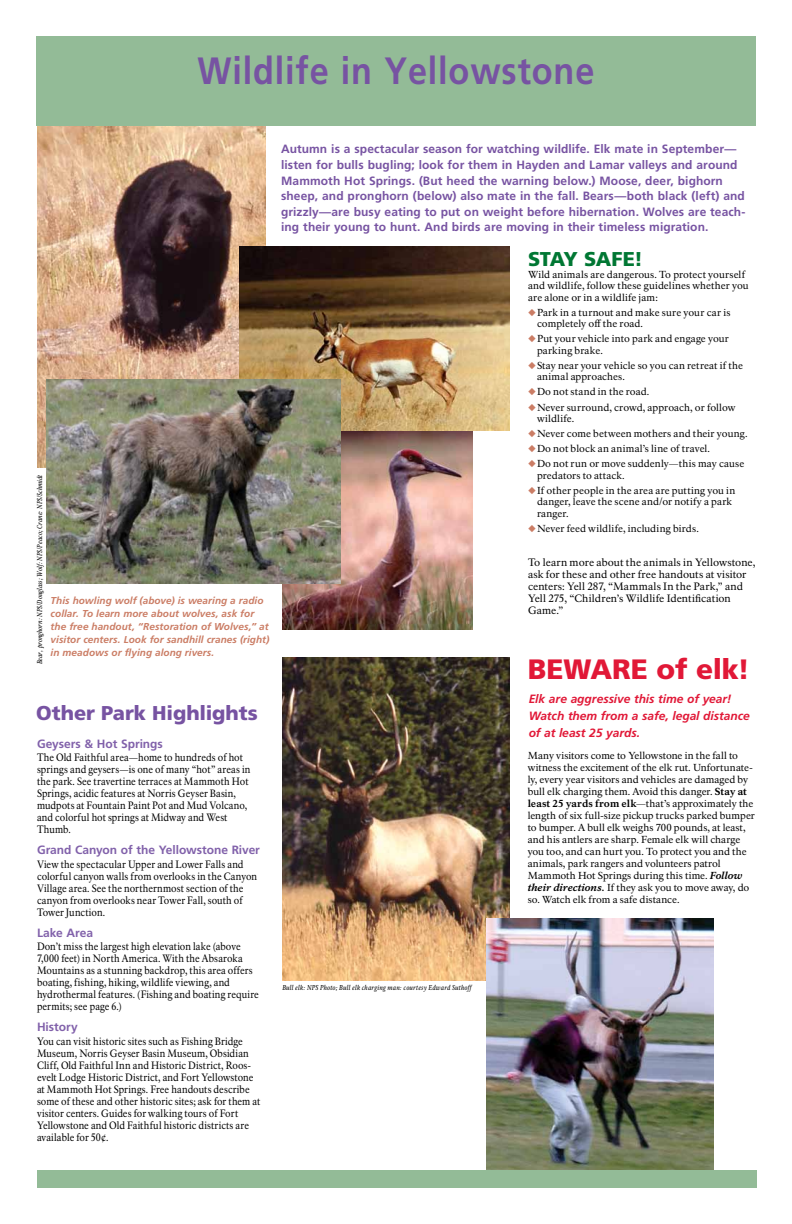
<style>
.page{position:relative;width:792px;height:1224px;background:#fff}
.page>*{position:absolute;margin:0;border:0;box-sizing:border-box;transform-origin:0 0}
.t1{font:700 38px "Frutiger LT Std";letter-spacing:.025em;color:#7753a2;scale:.9 1}
.t2{font:900 28px "Frutiger LT Std";letter-spacing:-.01em;color:#e11837}
.t3{font:900 20px "Frutiger LT Std";letter-spacing:-.005em;color:#7753a2}
.t4{font:900 20px "Frutiger LT Std";color:#073}
.t5{font:700 12px/15.5px "Frutiger LT Std";letter-spacing:.005em;color:#7753a2}
.t6{font:italic 700 12px/17px "Frutiger LT Std";letter-spacing:-.005em;color:#e11837}
.t7{font:700 12px "Frutiger LT Std";letter-spacing:-.005em;color:#8161aa}
.t8{font:10.5px/12px "NPS Rawlinson OT";letter-spacing:.01em;color:#000;scale:.9 1}
.t9{font:10.5px/12px "NPS Rawlinson OT";letter-spacing:.01em;color:#000}
.t10{font:10px/12px "NPS Rawlinson OT";letter-spacing:.005em;color:#000}
.t11{font:italic 700 10px/13px "Frutiger LT Std";letter-spacing:.005em;color:#cb7d65}
.t12{font:italic 7px "NPS Rawlinson OT Cond";letter-spacing:.015em;color:#000}
.s1{color:#cb7d65}
.s2{font-weight:800}
.s3{font-weight:800;font-style:italic}
</style>
<div class="page">
<img style="left:282px;top:657px;width:227px;height:324px">
<img style="left:486px;top:919px;width:228px;height:251px">
<img style="left:37px;top:126px;width:228px;height:342px">
<div style="left:36px;top:36px;width:720px;height:90px;background:#93bb97"></div>
<img style="left:282px;top:431px;width:190px;height:199px">
<img style="left:239px;top:247px;width:270px;height:184px">
<img style="left:46px;top:379px;width:294px;height:205px">
<div style="left:37px;top:1170px;width:720px;height:18px;background:#93bb97"></div>
<h1 class="t1" style="left:197px;top:48px;width:443px">Wildlife in Yellowstone</h1>
<p class="t12" style="left:36px;top:664px;width:191px;rotate:-90deg">Bear, pronghorn: NPS/Douglass; Wolf: NPS/Peaco; Crane: NPS/Schmidt</p>
<p class="t11" style="left:51px;top:594px;width:220px">This howling wolf (above) is wearing a radio collar. To learn more about wolves, ask for the free handout, “Restoration of Wolves,” at visitor centers. Look for sandhill cranes (right) in meadows or flying along rivers.</p>
<h3 class="t3" style="left:36px;top:700px;width:223px">Other Park Highlights</h3>
<p class="t7" style="left:37px;top:737px;width:127px">Geysers &amp; Hot Springs</p>
<p class="t8" style="left:37px;top:752px;width:239px">The Old Faithful area—home to hundreds of hot springs and geysers—is one of many “hot” areas in the park. See travertine terraces at Mammoth Hot Springs, acidic features at Norris Geyser Basin, mudpots at Fountain Paint Pot and Mud Volcano, and colorful hot springs at Midway and West Thumb.</p>
<p class="t7" style="left:37px;top:843px;width:224px">Grand Canyon of the Yellowstone River</p>
<p class="t8" style="left:37px;top:858px;width:246px">View the spectacular Upper and Lower Falls and colorful canyon walls from overlooks in the Canyon Village area. See the northernmost section of the canyon from overlooks near Tower Fall, south of Tower Junction.</p>
<p class="t7" style="left:37px;top:926px;width:58px">Lake Area</p>
<p class="t8" style="left:37px;top:941px;width:248px">Don’t miss the largest high elevation lake (above 7,000 feet) in North America. With the Absaroka Mountains as a stunning backdrop, this area offers boating, fishing, hiking, wildlife viewing, and hydrothermal features. (Fishing and boating require permits; see page 6.)</p>
<p class="t7" style="left:37px;top:1020px;width:42px">History</p>
<p class="t8" style="left:37px;top:1035px;width:250px">You can visit historic sites such as Fishing Bridge Museum, Norris Geyser Basin Museum, Obsidian Cliff, Old Faithful Inn and Historic District, Roos&shy;evelt Lodge Historic District, and Fort Yellowstone at Mammoth Hot Springs. Free handouts describe some of these and other historic sites; ask for them at visitor centers. Guides for walking tours of Fort Yellowstone and Old Faithful historic districts are available for 50¢.</p>
<p class="t5" style="left:281px;top:142px;width:466px">Autumn is a spectacular season for watching wildlife. Elk mate in September— listen for bulls bugling; look for them in Hayden and Lamar valleys and around Mammoth Hot Springs. (But heed the warning below.) Moose, deer, bighorn sheep, and pronghorn (below) also mate in the fall. Bears—both black (left) and grizzly—are busy eating to put on weight before hibernation. Wolves are teach&shy;ing their young to hunt. And birds are moving in their timeless migration.</p>
<h3 class="t4" style="left:528px;top:247px;width:117px">STAY SAFE!</h3>
<p class="t10" style="left:528px;top:268px;width:222px;line-height:11.5px">Wild animals are dangerous. To protect yourself and wildlife, follow these guidelines whether you are alone or in a wildlife jam:</p>
<p class="t10" style="left:537px;top:306px;width:195px;line-height:11.5px;text-indent:-9px"><span class="s1">◆</span>Park in a turnout and make sure your car is completely off the road.</p>
<p class="t10" style="left:537px;top:333px;width:194px;line-height:11.5px;text-indent:-9px"><span class="s1">◆</span>Put your vehicle into park and engage your parking brake.</p>
<p class="t10" style="left:537px;top:360px;width:208px;line-height:11.5px;text-indent:-9px"><span class="s1">◆</span>Stay near your vehicle so you can retreat if the animal approaches.</p>
<p class="t10" style="left:528px;top:386px;width:122px"><span class="s1">◆</span>Do not stand in the road.</p>
<p class="t10" style="left:537px;top:401px;width:200px;line-height:11.5px;text-indent:-9px"><span class="s1">◆</span>Never surround, crowd, approach, or follow wildlife.</p>
<p class="t10" style="left:528px;top:428px;width:220px"><span class="s1">◆</span>Never come between mothers and their young.</p>
<p class="t10" style="left:528px;top:443px;width:182px"><span class="s1">◆</span>Do not block an animal’s line of travel.</p>
<p class="t10" style="left:537px;top:458px;width:209px;line-height:11.5px;text-indent:-9px"><span class="s1">◆</span>Do not run or move suddenly—this may cause predators to attack.</p>
<p class="t10" style="left:537px;top:485px;width:200px;line-height:11.5px;text-indent:-9px"><span class="s1">◆</span>If other people in the area are putting you in danger, leave the scene and/or notify a park ranger.</p>
<p class="t10" style="left:528px;top:523px;width:171px"><span class="s1">◆</span>Never feed wildlife, including birds.</p>
<p class="t9" style="left:528px;top:557px;width:229px">To learn more about the animals in Yellowstone, ask for these and other free handouts at visitor centers: Yell 287, “Mammals In the Park,” and Yell 275, “Children’s Wildlife Identification Game.”</p>
<h2 class="t2" style="left:528px;top:652px;width:224px">BEWARE of elk!</h2>
<p class="t6" style="left:529px;top:691px;width:223px">Elk are aggressive this time of year!<br>Watch them from a safe, legal distance of at least 25 yards.</p>
<p class="t12" style="left:282px;top:984px;width:191px">Bull elk: NPS Photo; Bull elk charging man: courtesy Edward Suthoff</p>
<p class="t10" style="left:528px;top:749px;width:229px">Many visitors come to Yellowstone in the fall to witness the excitement of the elk rut. Unfortunate&shy;ly, every year visitors and vehicles are damaged by bull elk charging them. Avoid this danger. <span class="s2">Stay at least 25 yards from elk</span>—that’s approximately the length of six full-size pickup trucks parked bumper to bumper. A bull elk weighs 700 pounds, at least, and his antlers are sharp. Female elk will charge you too, and can hurt you. To protect you and the animals, park rangers and volunteers patrol Mammoth Hot Springs during this time. <span class="s3">Follow their directions.</span> If they ask you to move away, do so. Watch elk from a safe distance.</p>
</div>
